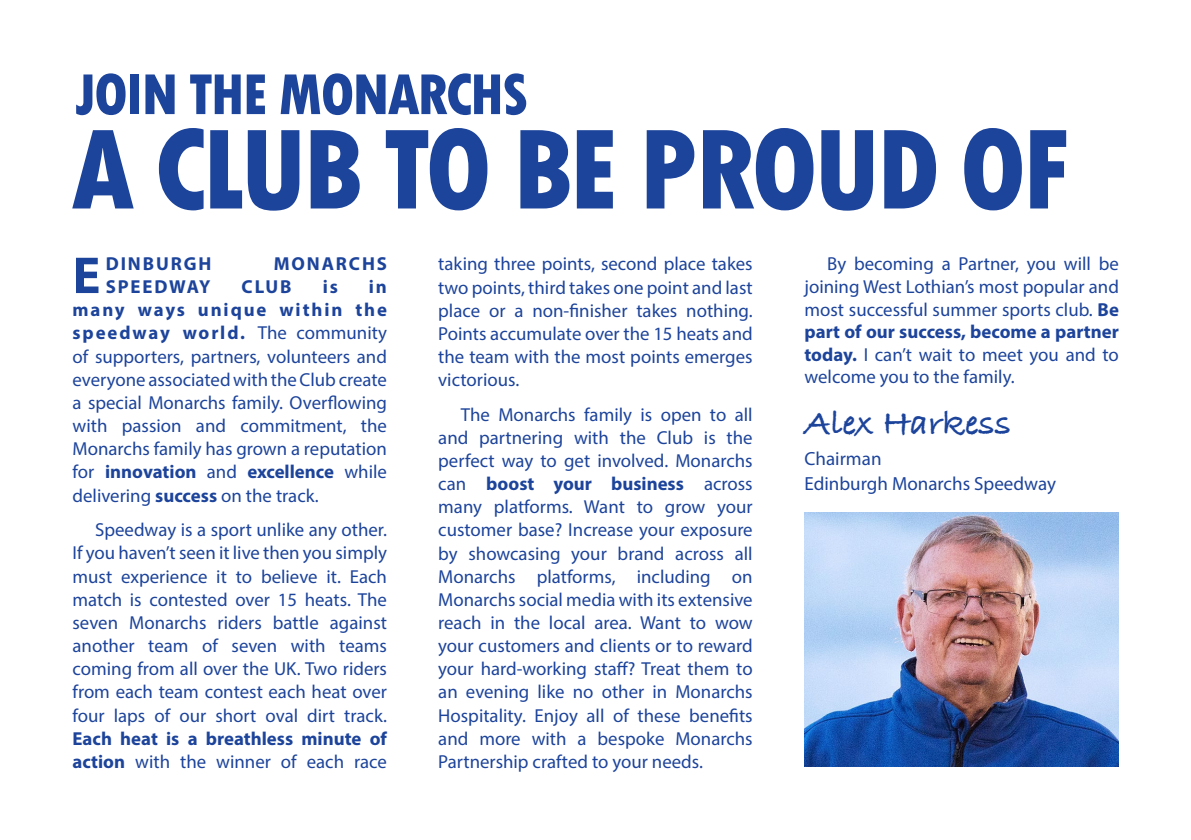
<style>
.page{position:relative;width:1191px;height:840px;background:#fff}
.page>*{position:absolute;margin:0;border:0;box-sizing:border-box;transform-origin:0 0}
.t1{font:800 condensed 120px "Tw Cen";letter-spacing:-.04em;color:#1d449b}
.t2{font:800 condensed 60.6px "Tw Cen";letter-spacing:-.04em;color:#1d449b}
.First_Line{font:700 52.2px "Myriad Pro";color:#1d449b}
.Paragraph_2010{font:700 36px "Bradley Hand ITCTT";color:#1d449b}
.Paragraph_2010-2{font:19px "Myriad Pro";color:#1d449b}
.Paragraph_2010-3{font:18.8px/23.2px "Myriad Pro";color:#1d449b;text-align:justify}
.First_Line-2{font:18.8px/23.2px "Myriad Pro";color:#1d449b;text-align:justify}
.First_Line-3{font:700 18.8px "Myriad Pro";letter-spacing:.1em;color:#1d449b}
.s1{font-weight:700}
</style>
<div class="page">
<img style="left:804px;top:512px;width:315px;height:254px">
<p class="t2" style="left:75px;top:59px;width:455px">JOIN THE MONARCHS</p>
<p class="t1" style="left:71px;top:99px;width:1000px">A CLUB TO BE PROUD OF</p>
<p class="First_Line" style="left:73px;top:241px;width:29px">E</p>
<p class="First_Line-3" style="left:106px;top:252px;width:107px">DINBURGH</p>
<p class="First_Line-3" style="left:274px;top:252px;width:115px">MONARCHS</p>
<p class="First_Line-2" style="left:73px;top:275px;width:316px;text-indent:296px"><span class="s1">in many ways unique within the speedway world.</span> The community of supporters, partners, volunteers and everyone associated with the Club create a special Monarchs family. Overflowing with passion and commitment, the Monarchs family has grown a reputation for <span class="s1">innovation</span> and <span class="s1">excellence</span> while delivering <span class="s1">success</span> on the track.</p>
<p class="Paragraph_2010-3" style="left:73px;top:517px;width:316px;text-indent:23px">Speedway is a sport unlike any other.<br>If you haven’t seen it live then you simply must experience it to believe it. Each match is contested over 15 heats. The seven Monarchs riders battle against another team of seven with teams coming from all over the UK. Two riders from each team contest each heat over four laps of our short oval dirt track.<br><span class="s1">Each heat is a breathless minute of action</span> with the winner of each race</p>
<p class="First_Line-3" style="left:106px;top:274px;width:106px">SPEEDWAY</p>
<p class="First_Line-3" style="left:242px;top:274px;width:52px">CLUB</p>
<p class="First_Line-3" style="left:323px;top:274px;width:17px">is</p>
<p class="Paragraph_2010-3" style="left:438px;top:252px;width:316px">taking three points, second place takes two points, third takes one point and last place or a non-finisher takes nothing.<br>Points accumulate over the 15 heats and the team with the most points emerges victorious.</p>
<p class="Paragraph_2010-3" style="left:438px;top:402px;width:316px;text-indent:23px">The Monarchs family is open to all and partnering with the Club is the perfect way to get involved. Monarchs can <span class="s1">boost your business</span> across many platforms. Want to grow your customer base? Increase your exposure by showcasing your brand across all Monarchs platforms, including on Monarchs social media with its extensive reach in the local area. Want to wow your customers and clients or to reward your hard-working staff? Treat them to an evening like no other in Monarchs Hospitality. Enjoy all of these benefits and more with a bespoke Monarchs Partnership crafted to your needs.</p>
<p class="Paragraph_2010-3" style="left:804px;top:252px;width:316px;line-height:22.6px;text-indent:23px">By becoming a Partner, you will be joining West Lothian’s most popular and most successful summer sports club. <span class="s1">Be part of our success, become a partner today.</span> I can’t wait to meet you and to welcome you to the family.</p>
<p class="Paragraph_2010" style="left:804px;top:395px;width:208px">Alex Harkess</p>
<p class="Paragraph_2010-2" style="left:804px;top:447px;width:79px">Chairman</p>
<p class="Paragraph_2010-2" style="left:804px;top:471px;width:253px">Edinburgh Monarchs Speedway</p>
</div>
